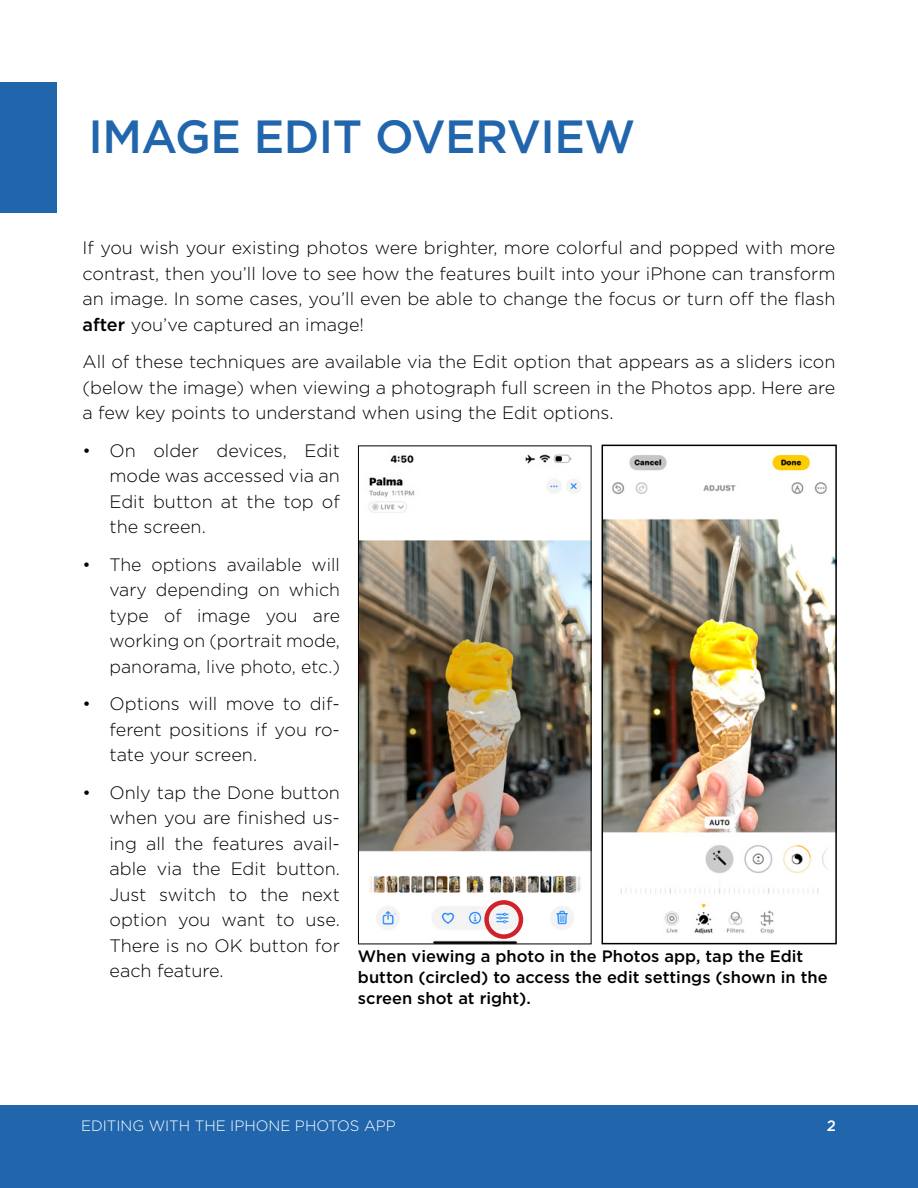
<style>
.page{position:relative;width:918px;height:1188px;background:#fff}
.page>*{position:absolute;margin:0;border:0;box-sizing:border-box;transform-origin:0 0}
.t1{font:500 46.5px "Gotham";letter-spacing:-.01em;color:#2166ad}
.t2{font:300 18px/25.5px "Gotham";color:#000;text-align:justify}
.t3{font:500 16.5px/21px "Gotham";color:#000}
.t4{font:300 15px "Gotham";color:#fff}
.t5{font:500 15px "Gotham";color:#fff}
.s1{font-weight:500}
</style>
<div class="page">
<div style="left:0;top:1105px;width:918px;height:83px;background:#2166ad"></div>
<img style="left:360px;top:454px;width:230px;height:488px">
<div style="left:358px;top:445px;width:234px;height:499px;border:1px solid #000"></div>
<div style="left:484px;top:900px;width:39px;height:39px;border:4px solid #d22229;border-radius:50%"></div>
<div style="left:0;top:82px;width:57px;height:131px;background:#2166ad"></div>
<img style="left:605px;top:454px;width:229px;height:480px">
<div style="left:602px;top:445px;width:235px;height:499px;border:2px solid #000"></div>
<h1 class="t1" style="left:88px;top:106px;width:548px">IMAGE EDIT OVERVIEW</h1>
<p class="t2" style="left:82px;top:235px;width:755px">If you wish your existing photos were brighter, more colorful and popped with more contrast, then you’ll love to see how the features built into your iPhone can transform an image. In some cases, you’ll even be able to change the focus or turn off the flash <span class="s1">after</span> you’ve captured an image!</p>
<p class="t2" style="left:82px;top:349px;width:754px">All of these techniques are available via the Edit option that appears as a sliders icon (below the image) when viewing a photograph full screen in the Photos app. Here are a few key points to understand when using the Edit options.</p>
<p class="t2" style="left:110px;top:437px;width:232px;text-indent:-27px">• On older devices, Edit mode was accessed via an Edit button at the top of the screen.</p>
<p class="t2" style="left:110px;top:551px;width:232px;text-indent:-27px">• The options available will vary depending on which type of image you are working on (portrait mode, panorama, live photo, etc.)</p>
<p class="t2" style="left:110px;top:691px;width:232px;text-indent:-27px">• Options will move to dif&shy;ferent positions if you ro&shy;tate your screen.</p>
<p class="t2" style="left:110px;top:779px;width:232px;text-indent:-27px">• Only tap the Done button when you are finished us&shy;ing all the features avail&shy;able via the Edit button.<br>Just switch to the next option you want to use.<br>There is no OK button for each feature.</p>
<p class="t3" style="left:358px;top:946px;width:471px">When viewing a photo in the Photos app, tap the Edit button (circled) to access the edit settings (shown in the screen shot at right).</p>
<p class="t4" style="left:81px;top:1117px;width:316px">EDITING WITH THE IPHONE PHOTOS APP</p>
<p class="t5" style="left:827px;top:1116px;width:11px">2</p>
</div>
